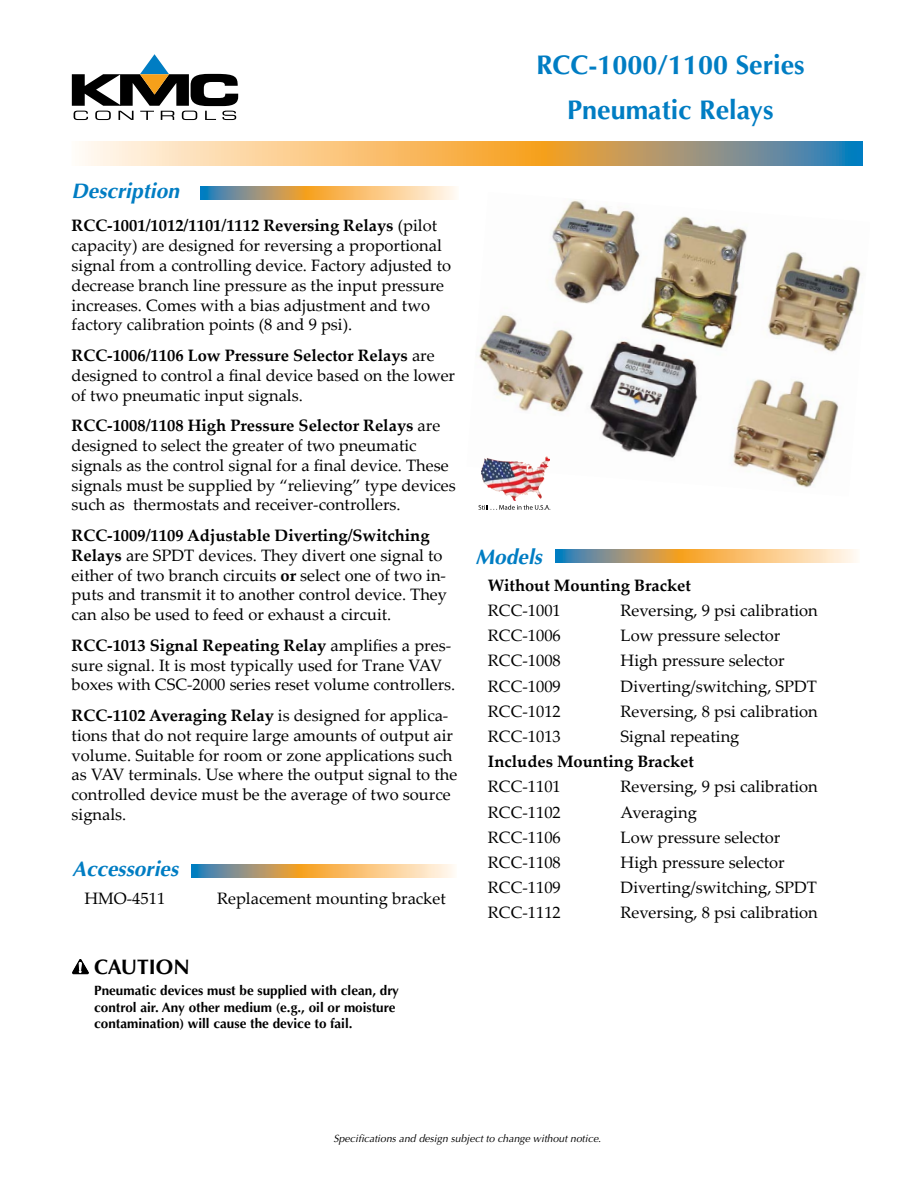
<style>
.page{position:relative;width:918px;height:1188px;background:#fff}
.page>*{position:absolute;margin:0;border:0;box-sizing:border-box;transform-origin:0 0}
.t1{font:700 27px/45.3px "Optima";color:#007dc3;text-align:center}
.t2{font:italic 700 21px "Optima";color:#007dc3}
.t3{font:700 21px "Optima";color:#000}
.t4{font:16.5px/19.8px "Palatino Linotype";color:#000}
.t5{font:700 16.5px "Palatino Linotype";color:#000}
.t6{font:700 13.5px/16.2px "Optima";color:#000}
.t7{font:italic 10.5px "Optima";color:#000}
.s1{font-weight:700}
</style>
<div class="page">
<img style="left:479px;top:200px;width:382px;height:288px">
<svg style="left:82px;top:141px;width:781px;height:25px;background:#cfb383"></svg>
<svg style="left:72px;top:54px;width:166px;height:66px"></svg>
<svg style="left:201px;top:186px;width:255px;height:13px;background:#ceb383"></svg>
<svg style="left:556px;top:549px;width:301px;height:13px;background:#cfb383"></svg>
<img style="left:482px;top:456px;width:67px;height:44px">
<svg style="left:478px;top:505px;width:72px;height:5px"></svg>
<svg style="left:72px;top:959px;width:17px;height:15px"></svg>
<svg style="left:191px;top:864px;width:263px;height:14px;background:#ceb383"></svg>
<h1 class="t1" style="left:536px;top:42px;width:270px">RCC-1000/1100 Series<br>Pneumatic Relays</h1>
<p class="t2" style="left:72px;top:179px;width:109px">Description</p>
<p class="t4" style="left:72px;top:215px;width:381px"><span class="s1">RCC-1001/1012/1101/1112 Reversing Relays</span> (pilot capacity) are designed for reversing a proportional signal from a controlling device. Factory adjusted to decrease branch line pressure as the input pressure increases. Comes with a bias adjustment and two factory calibration points (8 and 9 psi).</p>
<p class="t4" style="left:72px;top:345px;width:385px"><span class="s1">RCC-1006/1106 Low Pressure Selector Relays</span> are designed to control a final device based on the lower of two pneumatic input signals.</p>
<p class="t4" style="left:72px;top:415px;width:386px"><span class="s1">RCC-1008/1108 High Pressure Selector Relays</span> are designed to select the greater of two pneumatic signals as the control signal for a final device. These signals must be supplied by “relieving” type devices such as thermostats and receiver-controllers.</p>
<p class="t4" style="left:72px;top:525px;width:377px"><span class="s1">RCC-1009/1109 Adjustable Diverting/Switching Relays</span> are SPDT devices. They divert one signal to either of two branch circuits <span class="s1">or</span> select one of two in&shy;puts and transmit it to another control device. They can also be used to feed or exhaust a circuit.</p>
<p class="t4" style="left:72px;top:635px;width:385px"><span class="s1">RCC-1013 Signal Repeating Relay</span> amplifies a pres&shy;sure signal. It is most typically used for Trane VAV boxes with CSC-2000 series reset volume controllers.</p>
<p class="t4" style="left:72px;top:705px;width:387px"><span class="s1">RCC-1102 Averaging Relay</span> is designed for applica&shy;tions that do not require large amounts of output air volume. Suitable for room or zone applications such as VAV terminals. Use where the output signal to the controlled device must be the average of two source signals.</p>
<p class="t2" style="left:72px;top:857px;width:108px">Accessories</p>
<p class="t4" style="left:84px;top:888px;width:82px">HMO-4511</p>
<p class="t4" style="left:217px;top:888px;width:230px">Replacement mounting bracket</p>
<p class="t3" style="left:94px;top:954px;width:97px">CAUTION</p>
<p class="t6" style="left:94px;top:983px;width:306px">Pneumatic devices must be supplied with clean, dry control air. Any other medium (e.g., oil or moisture contamination) will cause the device to fail.</p>
<p class="t2" style="left:476px;top:545px;width:68px">Models</p>
<p class="t5" style="left:488px;top:574px;width:204px">Without Mounting Bracket</p>
<p class="t4" style="left:488px;top:600px;width:74px">RCC-1001</p>
<p class="t4" style="left:621px;top:600px;width:199px">Reversing, 9 psi calibration</p>
<p class="t4" style="left:488px;top:625px;width:74px">RCC-1006</p>
<p class="t4" style="left:621px;top:625px;width:161px">Low pressure selector</p>
<p class="t4" style="left:488px;top:650px;width:74px">RCC-1008</p>
<p class="t4" style="left:621px;top:650px;width:166px">High pressure selector</p>
<p class="t4" style="left:488px;top:675px;width:74px">RCC-1009</p>
<p class="t4" style="left:621px;top:675px;width:198px">Diverting/switching, SPDT</p>
<p class="t4" style="left:488px;top:701px;width:74px">RCC-1012</p>
<p class="t4" style="left:621px;top:701px;width:199px">Reversing, 8 psi calibration</p>
<p class="t4" style="left:488px;top:726px;width:74px">RCC-1013</p>
<p class="t4" style="left:621px;top:726px;width:120px">Signal repeating</p>
<p class="t5" style="left:488px;top:750px;width:208px">Includes Mounting Bracket</p>
<p class="t4" style="left:488px;top:776px;width:74px">RCC-1101</p>
<p class="t4" style="left:621px;top:776px;width:199px">Reversing, 9 psi calibration</p>
<p class="t4" style="left:488px;top:801px;width:74px">RCC-1102</p>
<p class="t4" style="left:621px;top:801px;width:78px">Averaging</p>
<p class="t4" style="left:488px;top:827px;width:74px">RCC-1106</p>
<p class="t4" style="left:621px;top:827px;width:161px">Low pressure selector</p>
<p class="t4" style="left:488px;top:852px;width:74px">RCC-1108</p>
<p class="t4" style="left:621px;top:852px;width:166px">High pressure selector</p>
<p class="t4" style="left:488px;top:877px;width:74px">RCC-1109</p>
<p class="t4" style="left:621px;top:877px;width:198px">Diverting/switching, SPDT</p>
<p class="t4" style="left:488px;top:902px;width:74px">RCC-1112</p>
<p class="t4" style="left:621px;top:902px;width:199px">Reversing, 8 psi calibration</p>
<p class="t7" style="left:334px;top:1132px;width:269px">Specifications and design subject to change without notice.</p>
</div>
